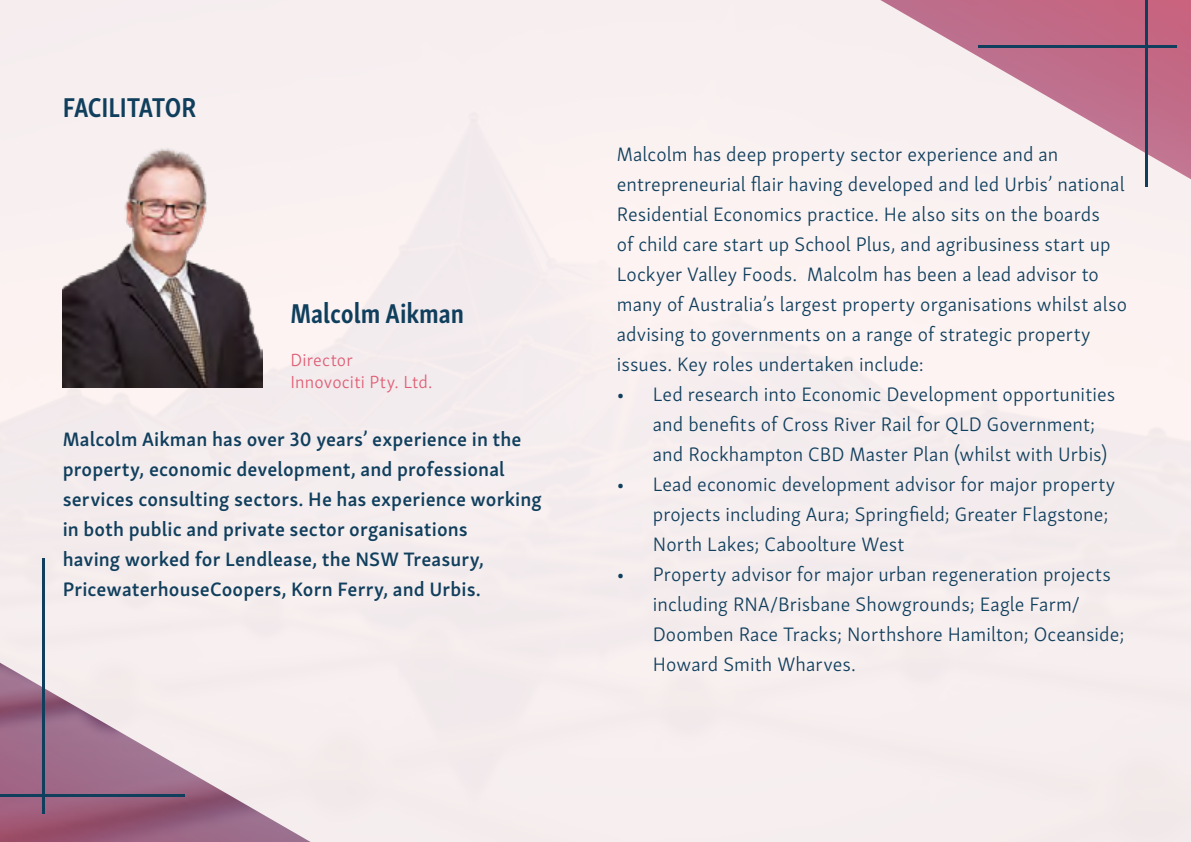
<style>
.page{position:relative;width:1191px;height:842px;background:#f6eeef}
.page>*{position:absolute;margin:0;border:0;box-sizing:border-box;transform-origin:0 0}
.t1{font:700 28px "Skolar Sans Cp";letter-spacing:-.005em;color:#103f5d}
.t2{font:300 20px/30px "Skolar Sans";letter-spacing:.005em;color:#103f5d}
.t3{font:600 20px/30px "Skolar Sans";letter-spacing:.005em;color:#103f5d}
.t4{font:300 18px/21.6px "Skolar Sans";letter-spacing:.01em;color:#df5e75}
</style>
<div class="page">
<hr style="left:43px;top:559px;width:2px;height:255px;background:#103f5d">
<hr style="left:1145px;top:0;width:3px;height:187px;background:#103f5d">
<hr style="left:0;top:794px;width:184px;height:3px;background:#103f5d">
<hr style="left:978px;top:45px;width:198px;height:3px;background:#103f5d">
<img style="left:63px;top:146px;width:199px;height:242px">
<h1 class="t1" style="left:63px;top:86px;width:135px">FACILITATOR</h1>
<h1 class="t1" style="left:290px;top:291px;width:175px">Malcolm Aikman</h1>
<p class="t4" style="left:290px;top:348px;width:143px">Director<br>Innovociti Pty. Ltd.</p>
<p class="t3" style="left:63px;top:422px;width:481px">Malcolm Aikman has over 30 years’ experience in the property, economic development, and professional services consulting sectors. He has experience working in both public and private sector organisations<br>having worked for Lendlease, the NSW Treasury, PricewaterhouseCoopers, Korn Ferry, and Urbis.</p>
<p class="t2" style="left:617px;top:137px;width:512px">Malcolm has deep property sector experience and an entrepreneurial flair having developed and led Urbis’ national Residential Economics practice. He also sits on the boards<br>of child care start up School Plus, and agribusiness start up Lockyer Valley Foods. Malcolm has been a lead advisor to many of Australia’s largest property organisations whilst also advising to governments on a range of strategic property issues. Key roles undertaken include:</p>
<p class="t2" style="left:653px;top:377px;width:464px;text-indent:-36px">• Led research into Economic Development opportunities and benefits of Cross River Rail for QLD Government; and Rockhampton CBD Master Plan (whilst with Urbis)</p>
<p class="t2" style="left:653px;top:467px;width:464px;text-indent:-36px">• Lead economic development advisor for major property projects including Aura; Springfield; Greater Flagstone;<br>North Lakes; Caboolture West</p>
<p class="t2" style="left:653px;top:557px;width:473px;text-indent:-36px">• Property advisor for major urban regeneration projects including RNA/Brisbane Showgrounds; Eagle Farm/ Doomben Race Tracks; Northshore Hamilton; Oceanside; Howard Smith Wharves.</p>
</div>
